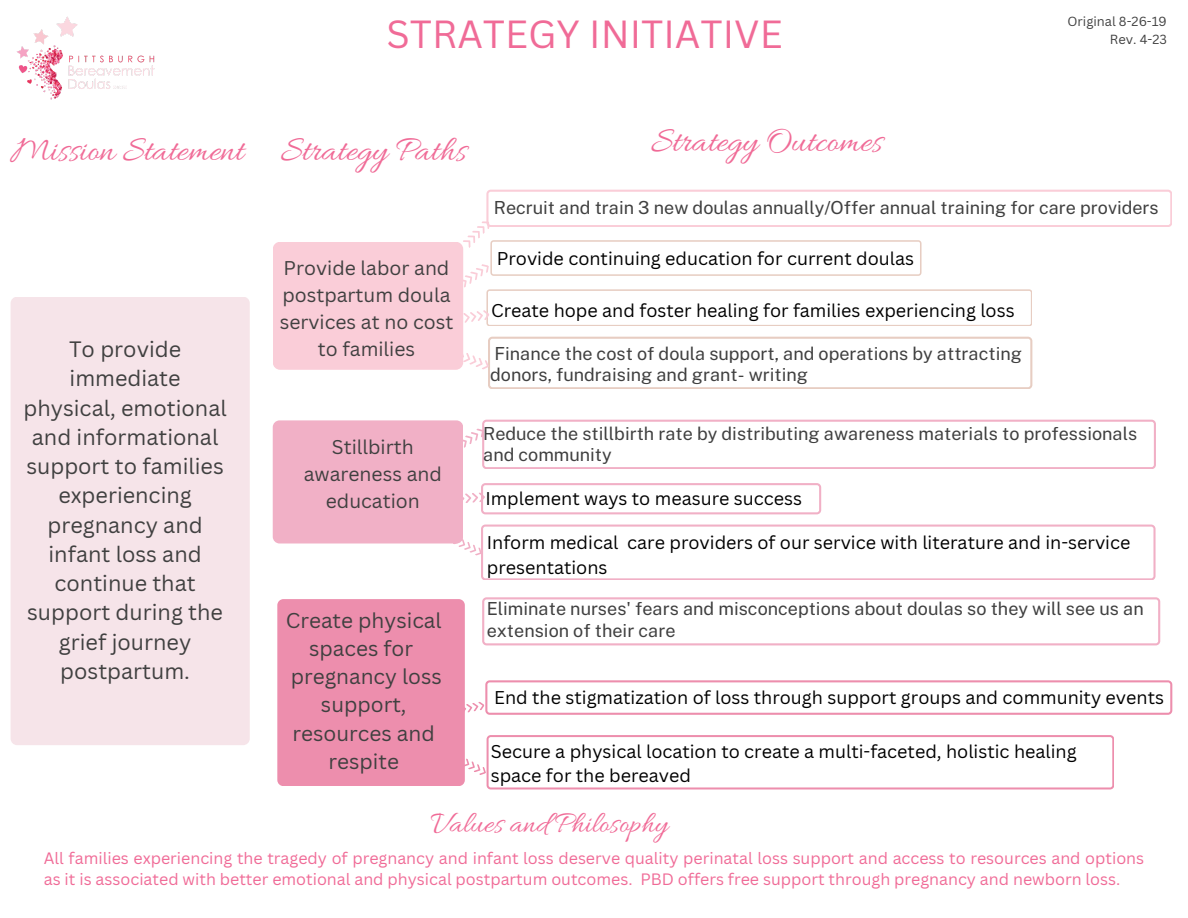
<style>
.page{position:relative;width:1188px;height:918px;background:#fff}
.page>*{position:absolute;margin:0;border:0;box-sizing:border-box;transform-origin:0 0}
.t1{font:38.1px "Canva Sans";color:#f06b97}
.t2{font:36px "Allura";color:#f06b97}
.t3{font:30.6px "Allura";color:#f06b97}
.t4{font:21.6px/29.2px "Canva Sans";color:#404040;text-align:center}
.t5{font:20.85px/28.2px "Canva Sans";color:#404040;text-align:center}
.t6{font:19.35px/27px "Canva Sans";color:#404040;text-align:center}
.t7{font:18px/24.8px "Canva Sans";color:#000}
.t8{font:18px/21.3px "Public Sans";color:#404040}
.t9{font:16.05px/21.3px "Canva Sans";color:#f06b97}
.t10{font:12.9px "Canva Sans";color:#404040}
</style>
<div class="page">
<div style="left:11px;top:297px;width:239px;height:448px;background:#f6e4e9;border-radius:7px"></div>
<div style="left:273px;top:242px;width:190px;height:128px;background:#facdd8;border-radius:7px"></div>
<div style="left:273px;top:420px;width:190px;height:123px;background:#f1b0c6;border-radius:7px"></div>
<div style="left:277px;top:599px;width:188px;height:187px;background:#ed8ead;border-radius:6px"></div>
<svg style="left:482px;top:597px;width:678px;height:48px"></svg>
<img style="left:16px;top:16px;width:139px;height:84px">
<svg style="left:458px;top:190px;width:714px;height:136px"></svg>
<svg style="left:457px;top:337px;width:575px;height:52px"></svg>
<svg style="left:453px;top:420px;width:703px;height:49px"></svg>
<svg style="left:463px;top:483px;width:358px;height:31px"></svg>
<svg style="left:453px;top:525px;width:703px;height:55px"></svg>
<svg style="left:464px;top:680px;width:708px;height:35px"></svg>
<svg style="left:460px;top:735px;width:654px;height:54px"></svg>
<p class="t2" style="left:11px;top:130px;width:235px">Mission Statement</p>
<p class="t4" style="left:23px;top:334px;width:205px">To provide immediate physical, emotional and informational support to families experiencing pregnancy and infant loss and continue that support during the grief journey postpartum.</p>
<p class="t1" style="left:387px;top:8px;width:398px">STRATEGY INITIATIVE</p>
<p class="t2" style="left:281px;top:130px;width:187px">Strategy Paths</p>
<p class="t2" style="left:651px;top:121px;width:233px">Strategy Outcomes</p>
<p class="t10" style="left:1068px;top:12px;width:101px">Original 8-26-19</p>
<p class="t10" style="left:1110px;top:30px;width:58px">Rev. 4-23</p>
<p class="t6" style="left:280px;top:254px;width:175px">Provide labor and postpartum doula services at no cost to families</p>
<p class="t6" style="left:304px;top:433px;width:140px">Stillbirth awareness and education</p>
<p class="t5" style="left:286px;top:606px;width:158px">Create physical spaces for pregnancy loss support, resources and respite</p>
<p class="t8" style="left:494px;top:196px;width:666px">Recruit and train 3 new doulas annually/Offer annual training for care providers</p>
<p class="t7" style="left:497px;top:245px;width:419px">Provide continuing education for current doulas</p>
<p class="t7" style="left:491px;top:297px;width:525px">Create hope and foster healing for families experiencing loss</p>
<p class="t8" style="left:490px;top:342px;width:533px">Finance the cost of doula support, and operations by attracting donors, fundraising and grant- writing</p>
<p class="t8" style="left:483px;top:423px;width:656px">Reduce the stillbirth rate by distributing awareness materials to professionals and community</p>
<p class="t7" style="left:485px;top:485px;width:318px">Implement ways to measure success</p>
<p class="t7" style="left:487px;top:529px;width:645px">Inform medical care providers of our service with literature and in-service presentations</p>
<p class="t8" style="left:487px;top:598px;width:659px">Eliminate nurses' fears and misconceptions about doulas so they will see us an extension of their care</p>
<p class="t7" style="left:494px;top:685px;width:671px">End the stigmatization of loss through support groups and community events</p>
<p class="t7" style="left:491px;top:738px;width:587px">Secure a physical location to create a multi-faceted, holistic healing space for the bereaved</p>
<p class="t3" style="left:431px;top:806px;width:239px">Values and Philosophy</p>
<p class="t9" style="left:44px;top:847px;width:1102px">All families experiencing the tragedy of pregnancy and infant loss deserve quality perinatal loss support and access to resources and options as it is associated with better emotional and physical postpartum outcomes. PBD offers free support through pregnancy and newborn loss.</p>
</div>
